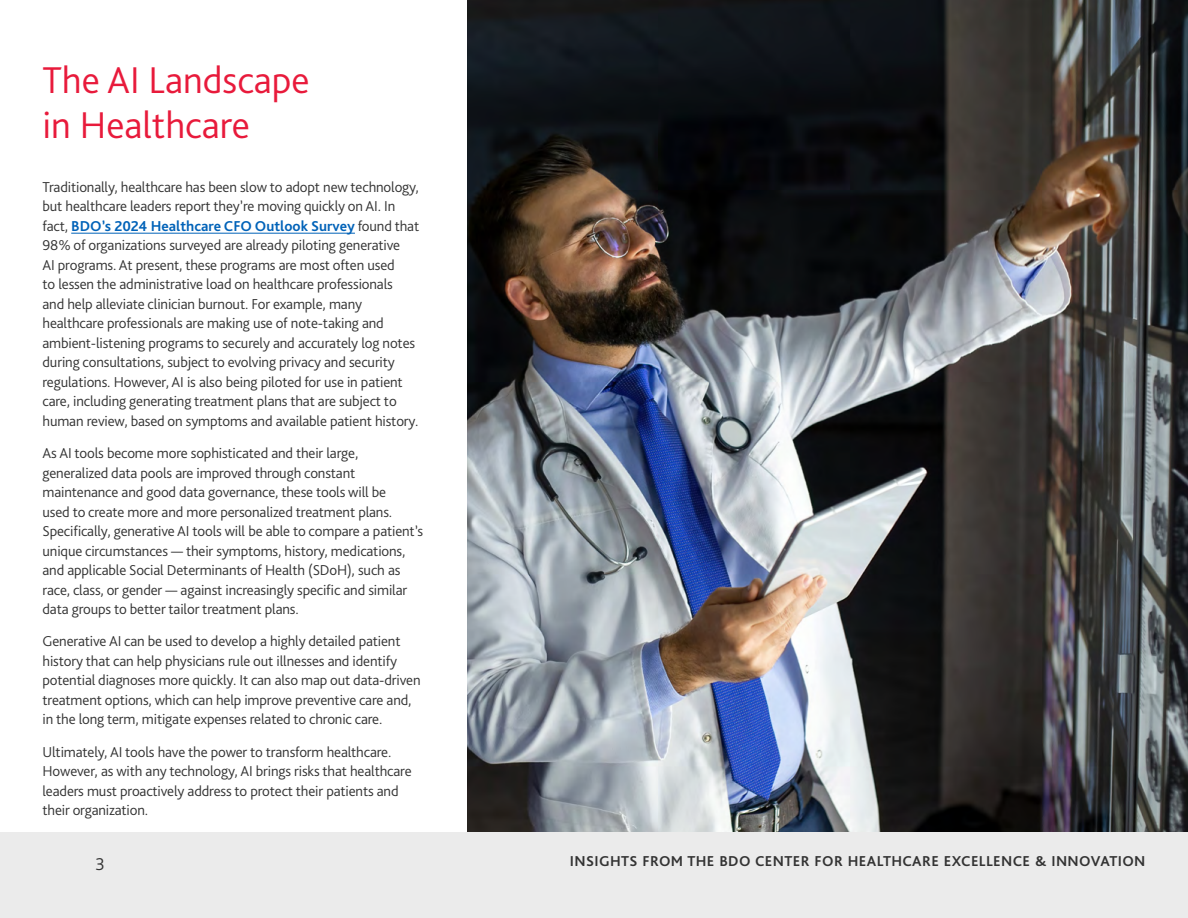
<style>
.page{position:relative;width:1188px;height:918px;background:#fff}
.page>*{position:absolute;margin:0;border:0;box-sizing:border-box;transform-origin:0 0}
.Main_Body_Headings{font:300 39px/45px "Bliss Pro";color:#e81a3b}
.t1{font:300 18px "Bliss Pro";color:#333}
.Body_text_-_3mm_after{font:300 15px/19.5px "Bliss Pro";letter-spacing:-.01em;color:#333}
.t2{font:700 15px "Bliss Pro";letter-spacing:.025em;color:#333}
.s1{font-weight:700;color:#0062b8}
</style>
<div class="page">
<img style="left:468px;top:0;width:720px;height:833px">
<hr style="left:71px;top:233px;width:284px;height:1px;background:#0062b8">
<div style="left:0;top:833px;width:1188px;height:85px;background:#ebebeb"></div>
<h1 class="Main_Body_Headings" style="left:43px;top:57px;width:269px">The AI Landscape in Healthcare</h1>
<p class="Body_text_-_3mm_after" style="left:43px;top:177px;width:378px">Traditionally, healthcare has been slow to adopt new technology, but healthcare leaders report they’re moving quickly on AI. In fact, <span class="s1">BDO’s 2024 Healthcare CFO Outlook Survey</span> found that 98% of organizations surveyed are already piloting generative<br>AI programs. At present, these programs are most often used<br>to lessen the administrative load on healthcare professionals<br>and help alleviate clinician burnout. For example, many healthcare professionals are making use of note-taking and ambient-listening programs to securely and accurately log notes during consultations, subject to evolving privacy and security regulations. However, AI is also being piloted for use in patient care, including generating treatment plans that are subject to human review, based on symptoms and available patient history.</p>
<p class="Body_text_-_3mm_after" style="left:43px;top:443px;width:382px">As AI tools become more sophisticated and their large, generalized data pools are improved through constant maintenance and good data governance, these tools will be<br>used to create more and more personalized treatment plans.<br>Specifically, generative AI tools will be able to compare a patient’s unique circumstances — their symptoms, history, medications, and applicable Social Determinants of Health (SDoH), such as race, class, or gender — against increasingly specific and similar data groups to better tailor treatment plans.</p>
<p class="Body_text_-_3mm_after" style="left:43px;top:631px;width:380px">Generative AI can be used to develop a highly detailed patient history that can help physicians rule out illnesses and identify potential diagnoses more quickly. It can also map out data-driven treatment options, which can help improve preventive care and, in the long term, mitigate expenses related to chronic care.</p>
<p class="Body_text_-_3mm_after" style="left:43px;top:742px;width:371px">Ultimately, AI tools have the power to transform healthcare.<br>However, as with any technology, AI brings risks that healthcare leaders must proactively address to protect their patients and their organization.</p>
<p class="t1" style="left:96px;top:853px;width:11px">3</p>
<p class="t2" style="left:570px;top:851px;width:577px">INSIGHTS FROM THE BDO CENTER FOR HEALTHCARE EXCELLENCE &amp; INNOVATION</p>
</div>
